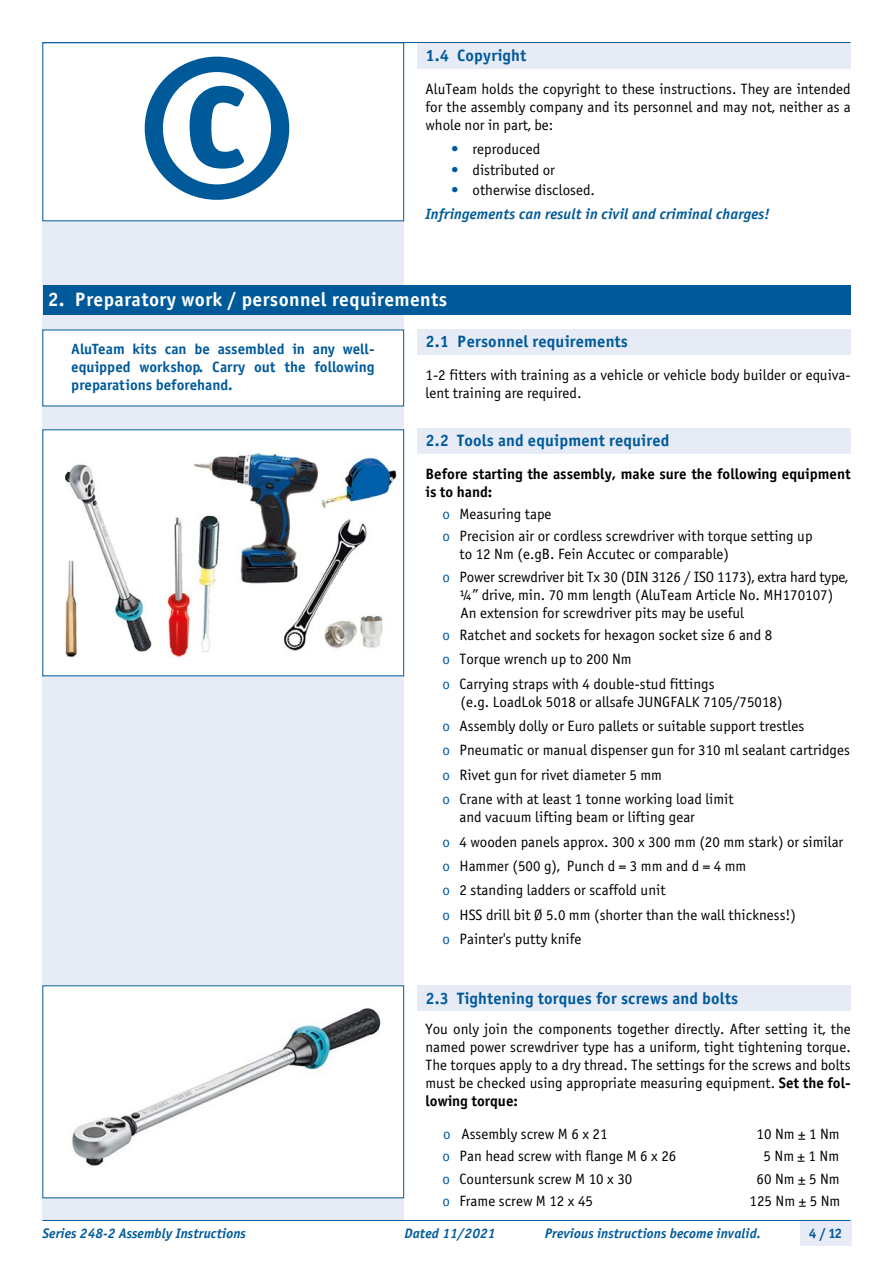
<style>
.page{position:relative;width:893px;height:1263px;background:#fff}
.page>*{position:absolute;margin:0;border:0;box-sizing:border-box;transform-origin:0 0}
.t1{font:351px "Officina Sans Bold ITC";color:#005a9a}
.t2{font:19.5px "Officina Sans Bold ITC";letter-spacing:.02em;color:#fff}
.t3{font:16.5px "Officina Sans Bold ITC";letter-spacing:.01em;color:#005a9a}
.t4{font:15px/24.3px "Officina Sans Book ITC";color:#000}
.t5{font:15px/18px "Officina Sans Bold ITC";color:#005a9a;text-align:justify}
.t6{font:15px/18px "Officina Sans Bold ITC";color:#000}
.t7{font:italic 15px "Officina Sans Bold ITC";letter-spacing:.01em;color:#005a9a}
.t8{font:italic 13.8px "Officina Sans Bold ITC";letter-spacing:.005em;color:#005a9a}
.t9{font:13.8px "Officina Sans Bold ITC";color:#005a9a}
.s1{color:#005a9a}
.s2{font-family:"Officina Sans Bold ITC"}
</style>
<div class="page">
<div style="left:43px;top:42px;width:361px;height:1178px;background:#e6ebf6"></div>
<div style="left:800px;top:1220px;width:51px;height:26px;background:#e6ebf6"></div>
<hr style="left:43px;top:1220px;width:807px;height:1px;background:#005a9a">
<hr style="left:43px;top:42px;width:807px;height:1px;background:#005a9a">
<div style="left:417px;top:44px;width:433px;height:25px;background:#e6ebf6"></div>
<div style="left:43px;top:43px;width:361px;height:178px;background:#fff"></div>
<div style="left:43px;top:330px;width:361px;height:76px;background:#fff"></div>
<div style="left:417px;top:985px;width:434px;height:26px;background:#e6ebf6"></div>
<div style="left:417px;top:428px;width:434px;height:26px;background:#e6ebf6"></div>
<div style="left:417px;top:330px;width:434px;height:25px;background:#e6ebf6"></div>
<div style="left:43px;top:285px;width:808px;height:30px;background:#005a9a"></div>
<div style="left:43px;top:430px;width:361px;height:246px;background:#fff"></div>
<img style="left:65px;top:453px;width:332px;height:205px">
<img style="left:45px;top:987px;width:357px;height:209px">
<h1 class="t1" style="left:124px;top:-39px;width:184px">©</h1>
<p class="t3" style="left:425px;top:45px;width:102px">1.4 Copyright</p>
<p class="t4" style="left:425px;top:80px;width:427px;line-height:18px;text-align:justify">AluTeam holds the copyright to these instructions. They are intended for the assembly company and its personnel and may not, neither as a whole nor in part, be:</p>
<p class="t4" style="left:451px;top:137px;width:91px"><span class="s1">•</span> reproduced</p>
<p class="t4" style="left:451px;top:157px;width:105px"><span class="s1">•</span> distributed or</p>
<p class="t4" style="left:451px;top:178px;width:145px"><span class="s1">•</span> otherwise disclosed.</p>
<p class="t7" style="left:425px;top:205px;width:346px">Infringements can result in civil and criminal charges!</p>
<h2 class="t2" style="left:48px;top:287px;width:401px">2. Preparatory work / personnel requirements</h2>
<p class="t5" style="left:71px;top:340px;width:305px">AluTeam kits can be assembled in any well&shy;equipped workshop. Carry out the following preparations beforehand.</p>
<p class="t3" style="left:425px;top:331px;width:204px">2.1 Personnel requirements</p>
<p class="t4" style="left:425px;top:366px;width:427px;line-height:18px">1-2 fitters with training as a vehicle or vehicle body builder or equiva&shy;lent training are required.</p>
<p class="t3" style="left:425px;top:430px;width:245px">2.2 Tools and equipment required</p>
<p class="t6" style="left:425px;top:465px;width:427px">Before starting the assembly, make sure the following equipment is to hand:</p>
<p class="t4" style="left:442px;top:503px;width:372px;line-height:22.2px"><span class="s1">o</span> Measuring tape<br><span class="s1">o</span> Precision air or cordless screwdriver with torque setting up</p>
<p class="t4" style="left:442px;top:543px;width:407px;line-height:22.2px;text-indent:17px">to 12 Nm (e.gB. Fein Accutec or comparable)<br><span class="s1">o</span> Power screwdriver bit Tx 30 (DIN 3126 / ISO 1173), extra hard type,</p>
<p class="t4" style="left:459px;top:586px;width:375px;line-height:18px">¼” drive, min. 70 mm length (AluTeam Article No. MH170107)<br>An extension for screwdriver pits may be useful</p>
<p class="t4" style="left:442px;top:623px;width:331px"><span class="s1">o</span> Ratchet and sockets for hexagon socket size 6 and 8 <span class="s1">o</span> Torque wrench up to 200 Nm<br><span class="s1">o</span> Carrying straps with 4 double-stud fittings</p>
<p class="t4" style="left:442px;top:689px;width:409px;text-indent:18px">(e.g. LoadLok 5018 or allsafe JUNGFALK 7105/75018)<br><span class="s1">o</span> Assembly dolly or Euro pallets or suitable support trestles<br><span class="s1">o</span> Pneumatic or manual dispenser gun for 310 ml sealant cartridges <span class="s1">o</span> Rivet gun for rivet diameter 5 mm<br><span class="s1">o</span> Crane with at least 1 tonne working load limit</p>
<p class="t4" style="left:442px;top:805px;width:402px;text-indent:17px">and vacuum lifting beam or lifting gear<br><span class="s1">o</span> 4 wooden panels approx. 300 x 300 mm (20 mm stark) or similar <span class="s1">o</span> Hammer (500 g), Punch d = 3 mm and d = 4 mm<br><span class="s1">o</span> 2 standing ladders or scaffold unit<br><span class="s1">o</span> HSS drill bit Ø 5.0 mm (shorter than the wall thickness!)<br><span class="s1">o</span> Painter's putty knife</p>
<p class="t3" style="left:425px;top:988px;width:314px">2.3 Tightening torques for screws and bolts</p>
<p class="t4" style="left:425px;top:1020px;width:427px;line-height:18px;text-align:justify">You only join the components together directly. After setting it, the named power screwdriver type has a uniform, tight tightening torque.<br>The torques apply to a dry thread. The settings for the screws and bolts must be checked using appropriate measuring equipment. <span class="s2">Set the fol-</span></p>
<p class="t6" style="left:425px;top:1092px;width:94px">lowing torque:</p>
<p class="t4" style="left:443px;top:1122px;width:166px"><span class="s1">o</span> Assembly screw M 6 x 21</p>
<p class="t4" style="left:756px;top:1122px;width:85px">10 Nm ± 1 Nm</p>
<p class="t4" style="left:442px;top:1144px;width:235px"><span class="s1">o</span> Pan head screw with flange M 6 x 26</p>
<p class="t4" style="left:763px;top:1144px;width:77px">5 Nm ± 1 Nm</p>
<p class="t4" style="left:442px;top:1166px;width:191px"><span class="s1">o</span> Countersunk screw M 10 x 30</p>
<p class="t4" style="left:756px;top:1166px;width:85px">60 Nm ± 5 Nm</p>
<p class="t4" style="left:442px;top:1189px;width:152px"><span class="s1">o</span> Frame screw M 12 x 45</p>
<p class="t4" style="left:749px;top:1189px;width:92px">125 Nm ± 5 Nm</p>
<p class="t8" style="left:43px;top:1225px;width:205px">Series 248-2 Assembly Instructions</p>
<p class="t8" style="left:404px;top:1225px;width:92px">Dated 11/2021</p>
<p class="t8" style="left:545px;top:1225px;width:218px">Previous instructions become invalid.</p>
<p class="t9" style="left:809px;top:1225px;width:35px">4 / 12</p>
</div>
